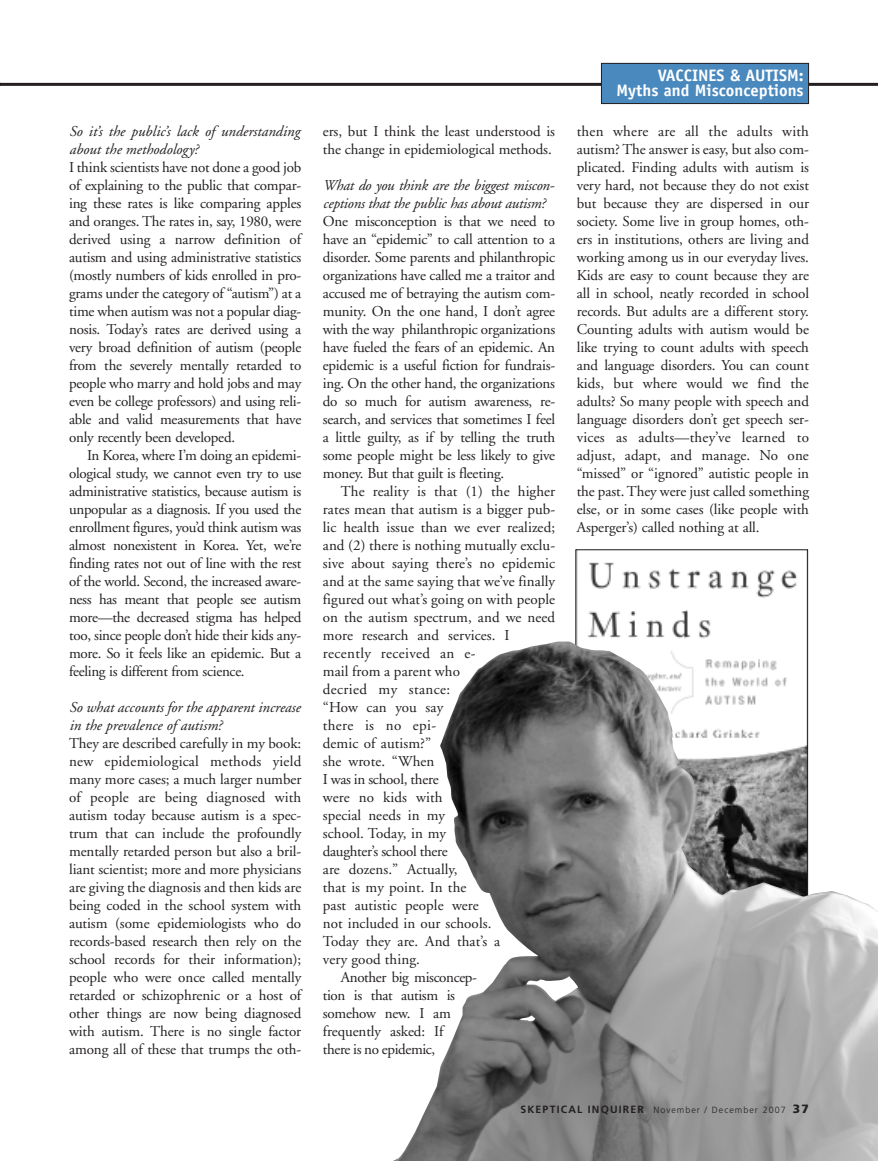
<style>
.page{position:relative;width:878px;height:1161px;background:#fff}
.page>*{position:absolute;margin:0;border:0;box-sizing:border-box;transform-origin:0 0}
.t1{font:700 16.65px/15.5px "Officina Sans";color:#fff;text-align:right}
.t2{font:15px/18px "Adobe Garamond";color:#231f20;text-align:justify}
.t3{font:italic 15px/18px "Adobe Garamond";color:#231f20}
.t4{font:15px "Adobe Garamond";letter-spacing:-.025em;color:#231f20}
.t5{font:15px "Adobe Garamond";letter-spacing:.025em;color:#231f20}
.t6{font:15px "Adobe Garamond";letter-spacing:-.02em;color:#231f20}
.t7{font:300 9px "Frutiger";letter-spacing:.11em;color:#231f20}
.s1{font-weight:700;font-size:10.5px}
.s2{font-weight:900;font-size:12px}
</style>
<div class="page">
<hr style="left:0;top:83px;width:878px;height:3px;background:#231f20">
<div style="left:601px;top:63px;width:207px;height:41px;background:#4a89be"></div>
<div style="left:601px;top:63px;width:207px;height:41px;border:1px solid #231f20"></div>
<img style="left:577px;top:551px;width:220px;height:91px">
<img style="left:393px;top:642px;width:484px;height:519px">
<p class="t3" style="left:69px;top:123px;width:232px">So it’s the public’s lack of understanding about the methodology?</p>
<p class="t2" style="left:69px;top:159px;width:234px">I think scientists have not done a good job of explaining to the public that compar&shy;ing these rates is like comparing apples and oranges. The rates in, say, 1980, were derived using a narrow definition of autism and using administrative statistics (mostly numbers of kids enrolled in pro&shy;grams under the category of “autism”) at a time when autism was not a popular diag&shy;nosis. Today’s rates are derived using a very broad definition of autism (people from the severely mentally retarded to people who marry and hold jobs and may even be college professors) and using reli&shy;able and valid measurements that have only recently been developed.</p>
<p class="t2" style="left:69px;top:447px;width:234px;text-indent:18px">In Korea, where I’m doing an epidemi&shy;ological study, we cannot even try to use administrative statistics, because autism is unpopular as a diagnosis. If you used the enrollment figures, you’d think autism was almost nonexistent in Korea. Yet, we’re finding rates not out of line with the rest of the world. Second, the increased aware&shy;ness has meant that people see autism more—the decreased stigma has helped too, since people don’t hide their kids any&shy;more. So it feels like an epidemic. But a feeling is different from science.</p>
<p class="t3" style="left:69px;top:699px;width:233px">So what accounts for the apparent increase in the prevalence of autism?</p>
<p class="t2" style="left:69px;top:735px;width:234px">They are described carefully in my book: new epidemiological methods yield many more cases; a much larger number of people are being diagnosed with autism today because autism is a spec&shy;trum that can include the profoundly mentally retarded person but also a bril&shy;liant scientist; more and more physicians are giving the diagnosis and then kids are being coded in the school system with autism (some epidemiologists who do records-based research then rely on the school records for their information); people who were once called mentally retarded or schizophrenic or a host of other things are now being diagnosed with autism. There is no single factor among all of these that trumps the oth-</p>
<p class="t2" style="left:323px;top:123px;width:234px">ers, but I think the least understood is the change in epidemiological methods.</p>
<p class="t3" style="left:323px;top:177px;width:233px">What do you think are the biggest miscon&shy;ceptions that the public has about autism?</p>
<p class="t2" style="left:323px;top:213px;width:234px">One misconception is that we need to have an “epidemic” to call attention to a disorder. Some parents and philanthropic organizations have called me a traitor and accused me of betraying the autism com&shy;munity. On the one hand, I don’t agree with the way philanthropic organizations have fueled the fears of an epidemic. An epidemic is a useful fiction for fundrais&shy;ing. On the other hand, the organizations do so much for autism awareness, re&shy;search, and services that sometimes I feel a little guilty, as if by telling the truth some people might be less likely to give money. But that guilt is fleeting.</p>
<p class="t2" style="left:341px;top:483px;width:216px">The reality is that (1) the higher</p>
<p class="t2" style="left:323px;top:501px;width:234px">rates mean that autism is a bigger pub-</p>
<p class="t2" style="left:323px;top:519px;width:234px">lic health issue than we ever realized;</p>
<p class="t2" style="left:323px;top:537px;width:234px">and (2) there is nothing mutually exclu-</p>
<p class="t2" style="left:323px;top:555px;width:234px">sive about saying there’s no epidemic</p>
<p class="t2" style="left:323px;top:573px;width:234px">and at the same saying that we’ve finally</p>
<p class="t2" style="left:323px;top:591px;width:234px">figured out what’s going on with people</p>
<p class="t2" style="left:323px;top:609px;width:234px">on the autism spectrum, and we need</p>
<p class="t2" style="left:323px;top:627px;width:188px">more research and services. I</p>
<p class="t5" style="left:323px;top:647px;width:154px">recently received an e-</p>
<p class="t2" style="left:323px;top:663px;width:139px">mail from a parent who</p>
<p class="t5" style="left:323px;top:683px;width:129px">decried my stance:</p>
<p class="t2" style="left:323px;top:699px;width:122px">“How can you say</p>
<p class="t5" style="left:323px;top:719px;width:115px">there is no epi-</p>
<p class="t2" style="left:323px;top:735px;width:110px">demic of autism?”</p>
<p class="t2" style="left:323px;top:753px;width:113px">she wrote. “When</p>
<p class="t2" style="left:323px;top:771px;width:117px">I was in school, there</p>
<p class="t2" style="left:323px;top:789px;width:121px">were no kids with</p>
<p class="t2" style="left:323px;top:807px;width:124px">special needs in my</p>
<p class="t2" style="left:323px;top:825px;width:125px">school. Today, in my</p>
<p class="t6" style="left:323px;top:845px;width:126px">daughter’s school there</p>
<p class="t2" style="left:323px;top:861px;width:136px">are dozens.” Actually,</p>
<p class="t2" style="left:323px;top:879px;width:145px">that is my point. In the</p>
<p class="t2" style="left:323px;top:897px;width:157px">past autistic people were</p>
<p class="t2" style="left:323px;top:915px;width:170px">not included in our schools.</p>
<p class="t2" style="left:323px;top:933px;width:179px">Today they are. And that’s a</p>
<p class="t2" style="left:323px;top:951px;width:98px">very good thing.</p>
<p class="t4" style="left:341px;top:971px;width:138px">Another big misconcep-</p>
<p class="t4" style="left:323px;top:989px;width:134px">tion is that autism is</p>
<p class="t2" style="left:323px;top:1005px;width:129px">somehow new. I am</p>
<p class="t2" style="left:323px;top:1023px;width:122px">frequently asked: If</p>
<p class="t4" style="left:323px;top:1043px;width:114px">there is no epidemic,</p>
<p class="t1" style="left:616px;top:69px;width:189px">VACCINES &amp; AUTISM:<br>Myths and Misconceptions</p>
<p class="t2" style="left:576px;top:123px;width:234px">then where are all the adults with autism? The answer is easy, but also com&shy;plicated. Finding adults with autism is very hard, not because they do not exist but because they are dispersed in our society. Some live in group homes, oth&shy;ers in institutions, others are living and working among us in our everyday lives.<br>Kids are easy to count because they are all in school, neatly recorded in school records. But adults are a different story.<br>Counting adults with autism would be like trying to count adults with speech and language disorders. You can count kids, but where would we find the adults? So many people with speech and language disorders don’t get speech ser&shy;vices as adults—they’ve learned to adjust, adapt, and manage. No one “missed” or “ignored” autistic people in the past. They were just called something else, or in some cases (like people with Asperger’s) called nothing at all.</p>
<p class="t7" style="left:520px;top:1107px;width:290px"><span class="s1">SKEPTICAL INQUIRER</span> November / December 2007 <span class="s2">37</span></p>
</div>
